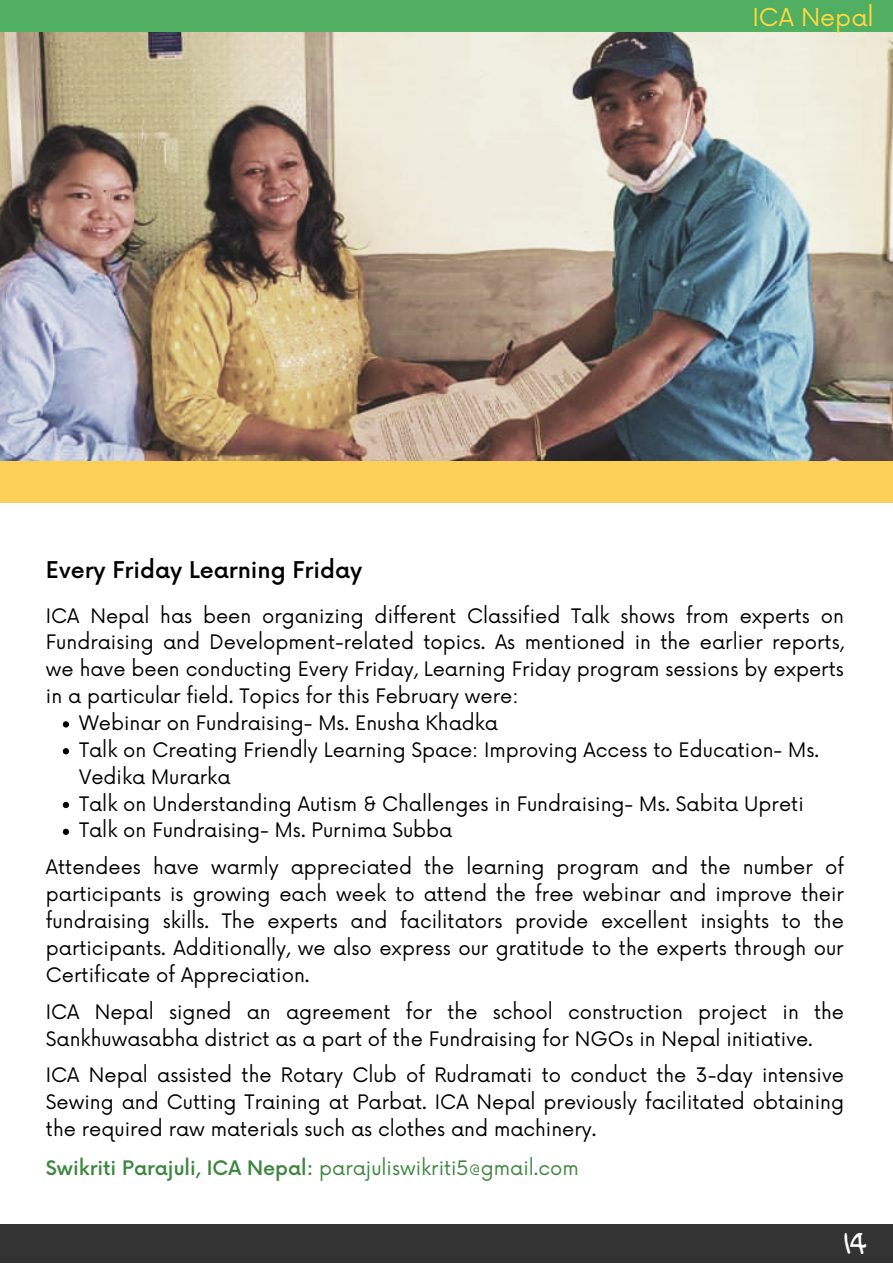
<style>
.page{position:relative;width:893px;height:1264px;background:#fff}
.page>*{position:absolute;margin:0;border:0;box-sizing:border-box;transform-origin:0 0}
.t1{font:27px "Gloria Hallelujah";color:#fff}
.t2{font:24px "Now";color:#ffd840}
.t3{font:500 22.5px "Now";color:#000}
.t4{font:19.5px/26.8px "Now";color:#000;text-align:justify}
.t5{font:19.5px "Now";color:#3d863f}
.s1{font-weight:500}
</style>
<div class="page">
<div style="left:0;top:0;width:892px;height:37px;background:#51af61"></div>
<div style="left:0;top:1224px;width:892px;height:38px;background:#333"></div>
<img style="left:0;top:32px;width:892px;height:429px">
<div style="left:0;top:461px;width:892px;height:41px;background:#fbd059"></div>
<svg style="left:63px;top:721px;width:6px;height:6px"></svg>
<svg style="left:63px;top:748px;width:6px;height:6px"></svg>
<svg style="left:63px;top:801px;width:6px;height:7px"></svg>
<svg style="left:63px;top:828px;width:6px;height:7px"></svg>
<p class="t2" style="left:752px;top:4px;width:123px">ICA Nepal</p>
<p class="t3" style="left:46px;top:557px;width:318px">Every Friday Learning Friday</p>
<p class="t4" style="left:46px;top:603px;width:799px">ICA Nepal has been organizing different Classified Talk shows from experts on Fundraising and Development-related topics. As mentioned in the earlier reports, we have been conducting Every Friday, Learning Friday program sessions by experts in a particular field. Topics for this February were:</p>
<p class="t4" style="left:79px;top:710px;width:741px;text-align:left">Webinar on Fundraising- Ms. Enusha Khadka<br>Talk on Creating Friendly Learning Space: Improving Access to Education- Ms.<br>Vedika Murarka<br>Talk on Understanding Autism &amp; Challenges in Fundraising- Ms. Sabita Upreti Talk on Fundraising- Ms. Purnima Subba</p>
<p class="t4" style="left:46px;top:854px;width:799px">Attendees have warmly appreciated the learning program and the number of participants is growing each week to attend the free webinar and improve their fundraising skills. The experts and facilitators provide excellent insights to the participants. Additionally, we also express our gratitude to the experts through our Certificate of Appreciation.</p>
<p class="t4" style="left:46px;top:999px;width:799px">ICA Nepal signed an agreement for the school construction project in the<br>Sankhuwasabha district as a part of the Fundraising for NGOs in Nepal initiative.</p>
<p class="t4" style="left:46px;top:1062px;width:799px">ICA Nepal assisted the Rotary Club of Rudramati to conduct the 3-day intensive Sewing and Cutting Training at Parbat. ICA Nepal previously facilitated obtaining the required raw materials such as clothes and machinery.</p>
<p class="t5" style="left:46px;top:1157px;width:534px"><span class="s1">Swikriti Parajuli, ICA Nepal:</span> parajuliswikriti5@gmail.com</p>
<h1 class="t1" style="left:844px;top:1228px;width:24px">14</h1>
</div>
